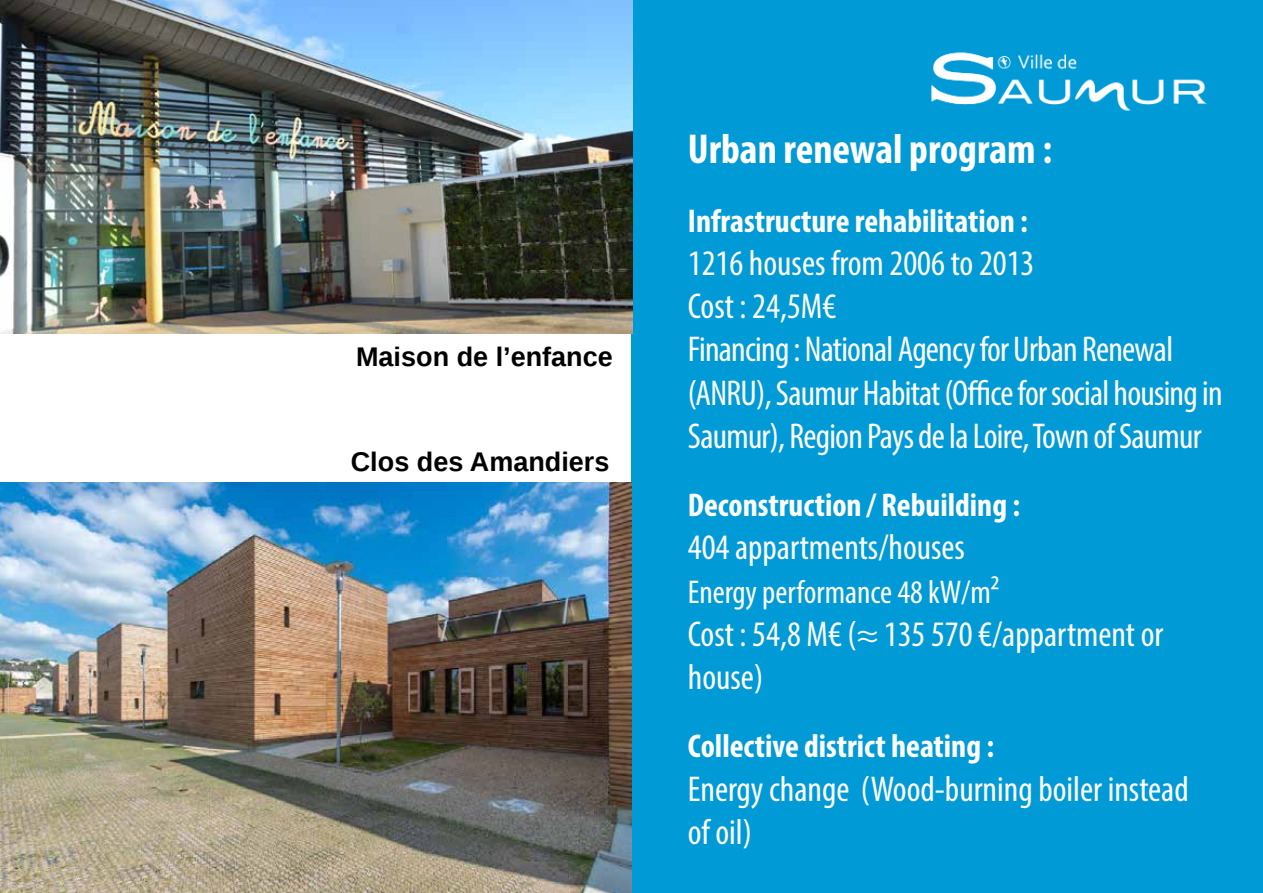
<style>
.page{position:relative;width:1263px;height:893px;background:#fff}
.page>*{position:absolute;margin:0;border:0;box-sizing:border-box;transform-origin:0 0}
.t1{font:700 condensed 42px "Myriad Pro";color:#fff}
.t2{font:condensed 36px/43.2px "Myriad Pro";letter-spacing:-.01em;color:#fff}
.t3{font:700 condensed 33px "Myriad Pro";color:#fff}
.t4{font:condensed 33px "Myriad Pro";color:#fff}
.t5{font:700 27px "Liberation Sans";color:#000}
</style>
<div class="page">
<div style="left:631px;top:0;width:632px;height:893px;background:#009ad7"></div>
<img style="left:0;top:0;width:632px;height:333px">
<img style="left:0;top:483px;width:631px;height:410px">
<img style="left:931px;top:52px;width:276px;height:59px">
<p class="t5" style="left:356px;top:338px;width:258px">Maison de l’enfance</p>
<p class="t5" style="left:351px;top:443px;width:260px">Clos des Amandiers</p>
<p class="t1" style="left:688px;top:123px;width:366px">Urban renewal program :</p>
<p class="t3" style="left:688px;top:200px;width:342px">Infrastructure rehabilitation :</p>
<p class="t2" style="left:688px;top:241px;width:536px">1216 houses from 2006 to 2013<br>Cost : 24,5M€<br>Financing : National Agency for Urban Renewal (ANRU), Saumur Habitat (Office for social housing in Saumur), Region Pays de la Loire, Town of Saumur</p>
<p class="t3" style="left:688px;top:485px;width:334px">Deconstruction / Rebuilding :</p>
<p class="t2" style="left:688px;top:525px;width:279px">404 appartments/houses</p>
<p class="t4" style="left:688px;top:572px;width:313px">Energy performance 48 kW/m²</p>
<p class="t2" style="left:688px;top:612px;width:477px">Cost : 54,8 M€ (≈ 135 570 €/appartment or house)</p>
<p class="t3" style="left:688px;top:726px;width:308px">Collective district heating :</p>
<p class="t2" style="left:688px;top:767px;width:502px">Energy change (Wood-burning boiler instead of oil)</p>
</div>
